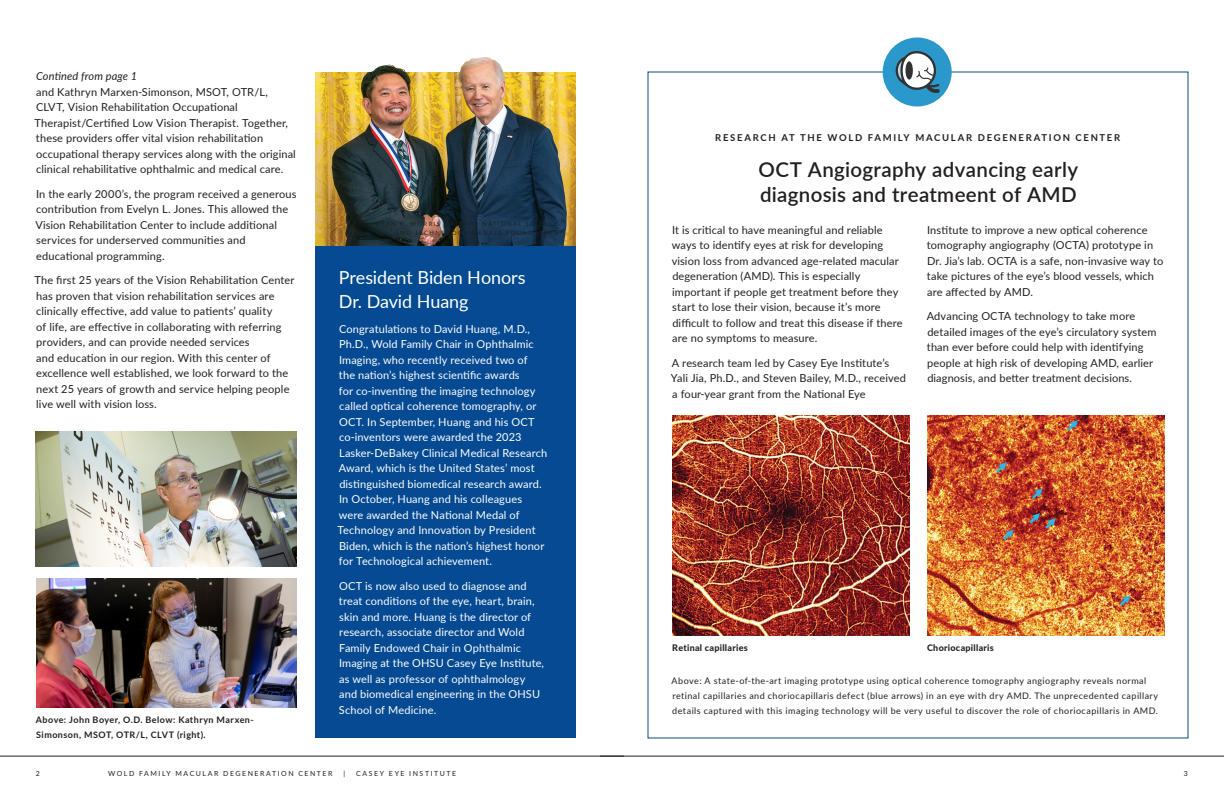
<style>
.page{position:relative;width:1224px;height:792px;background:#fff}
.page>*{position:absolute;margin:0;border:0;box-sizing:border-box;transform-origin:0 0}
.t1{font:600 20.5px/24.6px "Lato";letter-spacing:.02em;color:#231f20}
.t2{font:18px/24px "Lato";letter-spacing:-.005em;color:#fff}
.t3{font:11px/15.5px "Lato";letter-spacing:.01em;color:#231f20}
.t4{font:11px/15.5px "Lato";letter-spacing:.01em;color:#fff}
.t5{font:italic 11px "Lato";letter-spacing:.01em;color:#231f20}
.t6{font:700 9.5px "Lato";letter-spacing:.18em;color:#231f20}
.t7{font:9px/15px "Lato";letter-spacing:.05em;color:#231f20}
.t8{font:700 9px/15px "Lato";letter-spacing:.05em;color:#231f20}
.t9{font:800 9px "Lato";letter-spacing:.03em;color:#231f20}
.t10{font:7px "Lato";letter-spacing:.22em;color:#231f20}
.t11{font:6px/9px "Lato";letter-spacing:.225em;color:#231f20;text-align:right}
</style>
<div class="page">
<img style="left:315px;top:72px;width:261px;height:175px">
<img style="left:332px;top:58px;width:145px;height:189px">
<div style="left:315px;top:247px;width:261px;height:491px;background:#054a93"></div>
<hr style="left:0;top:756px;width:624px;height:1px;background:#231f20">
<hr style="left:600px;top:756px;width:624px;height:1px;background:#231f20">
<img style="left:36px;top:432px;width:261px;height:135px">
<div style="left:883px;top:38px;width:69px;height:68px;background:#2a98cb;border-radius:50%"></div>
<svg style="left:882px;top:46px;width:72px;height:55px"></svg>
<img style="left:927px;top:415px;width:237px;height:220px">
<img style="left:672px;top:415px;width:237px;height:220px">
<img style="left:36px;top:579px;width:261px;height:128px">
<p class="t5" style="left:36px;top:68px;width:103px">Contined from page 1</p>
<p class="t3" style="left:34px;top:84px;width:263px">and Kathryn Marxen-Simonson, MSOT, OTR/L, CLVT, Vision Rehabilitation Occupational Therapist/Certified Low Vision Therapist. Together, these providers offer vital vision rehabilitation occupational therapy services along with the original clinical rehabilitative ophthalmic and medical care.</p>
<p class="t3" style="left:35px;top:186px;width:263px">In the early 2000’s, the program received a generous contribution from Evelyn L. Jones. This allowed the Vision Rehabilitation Center to include additional services for underserved communities and educational programming.</p>
<p class="t3" style="left:34px;top:272px;width:262px">The first 25 years of the Vision Rehabilitation Center has proven that vision rehabilitation services are clinically effective, add value to patients’ quality<br>of life, are effective in collaborating with referring providers, and can provide needed services<br>and education in our region. With this center of excellence well established, we look forward to the next 25 years of growth and service helping people live well with vision loss.</p>
<p class="t8" style="left:36px;top:712px;width:220px">Above: John Boyer, O.D. Below: Kathryn Marxen-<br>Simonson, MSOT, OTR/L, CLVT (right).</p>
<p class="t11" style="left:376px;top:219px;width:183px">RYAN K. MORRIS AND THE NATIONAL SCIENCE<br>AND TECHNOLOGY MEDALS FOUNDATION</p>
<h2 class="t2" style="left:339px;top:265px;width:188px">President Biden Honors<br>Dr. David Huang</h2>
<p class="t4" style="left:337px;top:321px;width:211px">Congratulations to David Huang, M.D., Ph.D., Wold Family Chair in Ophthalmic Imaging, who recently received two of<br>the nation’s highest scientific awards<br>for co-inventing the imaging technology called optical coherence tomography, or OCT. In September, Huang and his OCT co-inventors were awarded the 2023<br>Lasker-DeBakey Clinical Medical Research Award, which is the United States’ most distinguished biomedical research award.<br>In October, Huang and his colleagues were awarded the National Medal of Technology and Innovation by President Biden, which is the nation’s highest honor for Technological achievement.</p>
<p class="t4" style="left:339px;top:578px;width:207px">OCT is now also used to diagnose and treat conditions of the eye, heart, brain, skin and more. Huang is the director of research, associate director and Wold Family Endowed Chair in Ophthalmic Imaging at the OHSU Casey Eye Institute, as well as professor of ophthalmology and biomedical engineering in the OHSU School of Medicine.</p>
<p class="t6" style="left:715px;top:131px;width:406px">RESEARCH AT THE WOLD FAMILY MACULAR DEGENERATION CENTER</p>
<h1 class="t1" style="left:759px;top:157px;width:321px">OCT Angiography advancing early diagnosis and treatmeent of AMD</h1>
<p class="t3" style="left:672px;top:222px;width:233px">It is critical to have meaningful and reliable ways to identify eyes at risk for developing vision loss from advanced age-related macular degeneration (AMD). This is especially important if people get treatment before they start to lose their vision, because it’s more difficult to follow and treat this disease if there are no symptoms to measure.</p>
<p class="t3" style="left:671px;top:355px;width:236px">A research team led by Casey Eye Institute’s<br>Yali Jia, Ph.D., and Steven Bailey, M.D., received a four-year grant from the National Eye</p>
<p class="t3" style="left:927px;top:221px;width:238px">Institute to improve a new optical coherence tomography angiography (OCTA) prototype in Dr. Jia’s lab. OCTA is a safe, non-invasive way to take pictures of the eye’s blood vessels, which are affected by AMD.</p>
<p class="t3" style="left:927px;top:308px;width:231px">Advancing OCTA technology to take more detailed images of the eye’s circulatory system than ever before could help with identifying people at high risk of developing AMD, earlier diagnosis, and better treatment decisions.</p>
<p class="t9" style="left:672px;top:641px;width:77px">Retinal capillaries</p>
<p class="t9" style="left:927px;top:641px;width:68px">Choriocapillaris</p>
<p class="t7" style="left:672px;top:673px;width:488px">Above: A state-of-the-art imaging prototype using optical coherence tomography angiography reveals normal retinal capillaries and choriocapillaris defect (blue arrows) in an eye with dry AMD. The unprecedented capillary details captured with this imaging technology will be very useful to discover the role of choriocapillaris in AMD.</p>
<p class="t10" style="left:36px;top:768px;width:6px">2</p>
<p class="t10" style="left:108px;top:768px;width:226px">WOLD FAMILY MACULAR DEGENERATION CENTER</p>
<p class="t10" style="left:343px;top:768px;width:3px">|</p>
<p class="t10" style="left:356px;top:768px;width:102px">CASEY EYE INSTITUTE</p>
<p class="t10" style="left:1184px;top:768px;width:6px">3</p>
</div>
